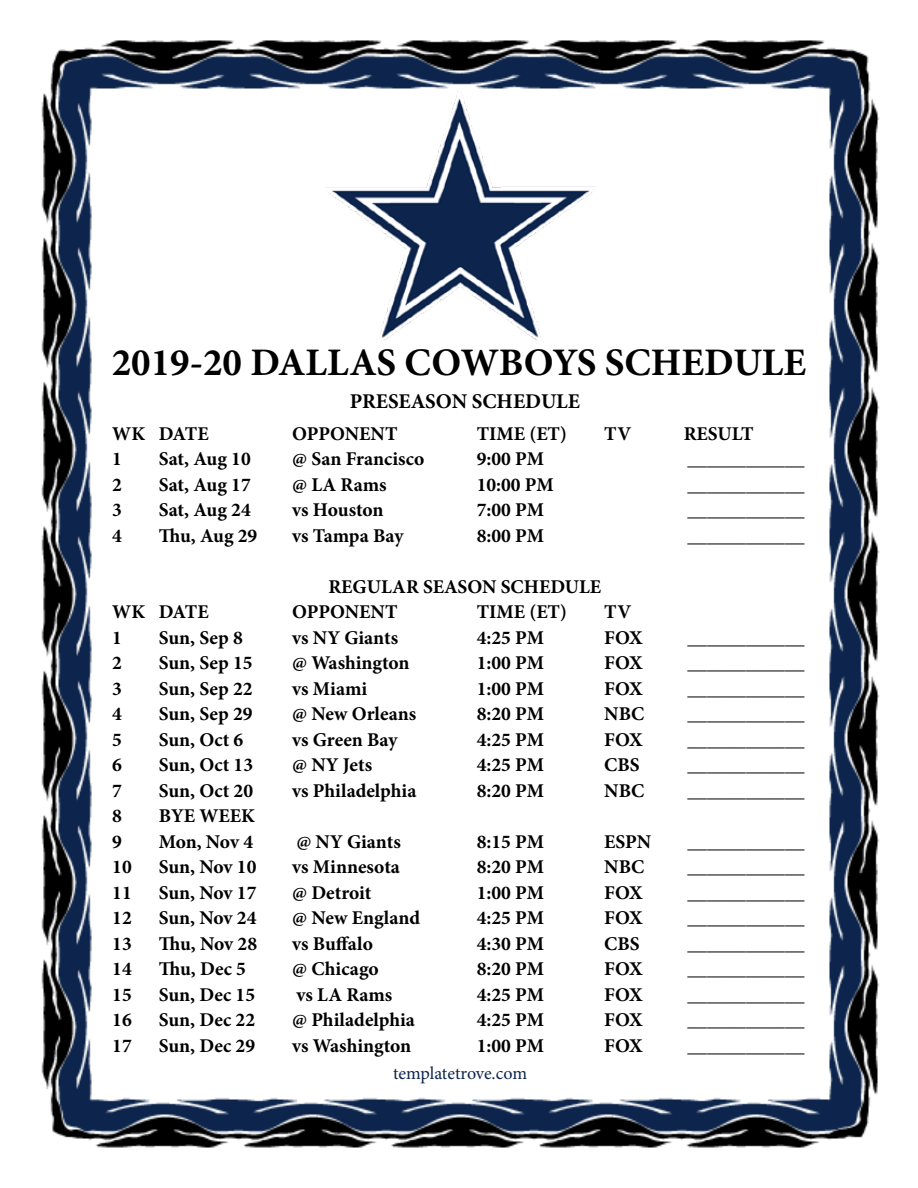
<style>
.page{position:relative;width:918px;height:1188px;background:#fff}
.page>*{position:absolute;margin:0;border:0;box-sizing:border-box;transform-origin:0 0}
.t1{font:700 39px "Minion Pro";color:#000}
.t2{font:700 21px "Minion Pro";color:#000}
.t3{font:700 19.5px "Minion Pro";color:#000}
.t4{font:18px "Minion Pro";letter-spacing:-.005em;color:#0d254c}
</style>
<div class="page">
<img style="left:41px;top:40px;width:839px;height:1108px">
<img style="left:325px;top:92px;width:271px;height:250px">
<h1 class="t1" style="left:112px;top:335px;width:696px">2019-20 DALLAS COWBOYS SCHEDULE</h1>
<p class="t2" style="left:350px;top:387px;width:232px">PRESEASON SCHEDULE</p>
<p class="t3" style="left:112px;top:420px;width:98px">WK DATE</p>
<p class="t3" style="left:292px;top:420px;width:107px">OPPONENT</p>
<p class="t3" style="left:477px;top:420px;width:92px">TIME (ET)</p>
<p class="t3" style="left:604px;top:420px;width:28px">TV</p>
<p class="t3" style="left:684px;top:420px;width:71px">RESULT</p>
<p class="t3" style="left:112px;top:445px;width:11px">1</p>
<p class="t3" style="left:159px;top:445px;width:94px">Sat, Aug 10</p>
<p class="t3" style="left:292px;top:445px;width:133px">@ San Francisco</p>
<p class="t3" style="left:477px;top:445px;width:69px">9:00 PM</p>
<p class="t3" style="left:688px;top:445px;width:118px">____________</p>
<p class="t3" style="left:112px;top:471px;width:11px">2</p>
<p class="t3" style="left:159px;top:471px;width:94px">Sat, Aug 17</p>
<p class="t3" style="left:292px;top:471px;width:96px">@ LA Rams</p>
<p class="t3" style="left:477px;top:471px;width:79px">10:00 PM</p>
<p class="t3" style="left:688px;top:471px;width:118px">____________</p>
<p class="t3" style="left:112px;top:496px;width:11px">3</p>
<p class="t3" style="left:159px;top:496px;width:94px">Sat, Aug 24</p>
<p class="t3" style="left:292px;top:496px;width:93px">vs Houston</p>
<p class="t3" style="left:477px;top:496px;width:69px">7:00 PM</p>
<p class="t3" style="left:688px;top:496px;width:118px">____________</p>
<p class="t3" style="left:112px;top:522px;width:11px">4</p>
<p class="t3" style="left:159px;top:522px;width:100px">Thu, Aug 29</p>
<p class="t3" style="left:292px;top:522px;width:113px">vs Tampa Bay</p>
<p class="t3" style="left:477px;top:522px;width:69px">8:00 PM</p>
<p class="t3" style="left:688px;top:522px;width:118px">____________</p>
<p class="t3" style="left:328px;top:573px;width:274px">REGULAR SEASON SCHEDULE</p>
<p class="t3" style="left:112px;top:598px;width:98px">WK DATE</p>
<p class="t3" style="left:292px;top:598px;width:107px">OPPONENT</p>
<p class="t3" style="left:477px;top:598px;width:92px">TIME (ET)</p>
<p class="t3" style="left:604px;top:598px;width:28px">TV</p>
<p class="t3" style="left:112px;top:624px;width:11px">1</p>
<p class="t3" style="left:159px;top:624px;width:86px">Sun, Sep 8</p>
<p class="t3" style="left:292px;top:624px;width:107px">vs NY Giants</p>
<p class="t3" style="left:477px;top:624px;width:69px">4:25 PM</p>
<p class="t3" style="left:604px;top:624px;width:40px">FOX</p>
<p class="t3" style="left:688px;top:624px;width:118px">____________</p>
<p class="t3" style="left:112px;top:649px;width:11px">2</p>
<p class="t3" style="left:159px;top:649px;width:95px">Sun, Sep 15</p>
<p class="t3" style="left:292px;top:649px;width:119px">@ Washington</p>
<p class="t3" style="left:477px;top:649px;width:69px">1:00 PM</p>
<p class="t3" style="left:604px;top:649px;width:40px">FOX</p>
<p class="t3" style="left:688px;top:649px;width:118px">____________</p>
<p class="t3" style="left:112px;top:675px;width:11px">3</p>
<p class="t3" style="left:159px;top:675px;width:95px">Sun, Sep 22</p>
<p class="t3" style="left:292px;top:675px;width:77px">vs Miami</p>
<p class="t3" style="left:477px;top:675px;width:69px">1:00 PM</p>
<p class="t3" style="left:604px;top:675px;width:40px">FOX</p>
<p class="t3" style="left:688px;top:675px;width:118px">____________</p>
<p class="t3" style="left:112px;top:700px;width:11px">4</p>
<p class="t3" style="left:159px;top:700px;width:95px">Sun, Sep 29</p>
<p class="t3" style="left:292px;top:700px;width:126px">@ New Orleans</p>
<p class="t3" style="left:477px;top:700px;width:69px">8:20 PM</p>
<p class="t3" style="left:604px;top:700px;width:42px">NBC</p>
<p class="t3" style="left:688px;top:700px;width:118px">____________</p>
<p class="t3" style="left:112px;top:726px;width:11px">5</p>
<p class="t3" style="left:159px;top:726px;width:86px">Sun, Oct 6</p>
<p class="t3" style="left:292px;top:726px;width:107px">vs Green Bay</p>
<p class="t3" style="left:477px;top:726px;width:69px">4:25 PM</p>
<p class="t3" style="left:604px;top:726px;width:40px">FOX</p>
<p class="t3" style="left:688px;top:726px;width:118px">____________</p>
<p class="t3" style="left:112px;top:751px;width:11px">6</p>
<p class="t3" style="left:159px;top:751px;width:96px">Sun, Oct 13</p>
<p class="t3" style="left:292px;top:751px;width:81px">@ NY Jets</p>
<p class="t3" style="left:477px;top:751px;width:69px">4:25 PM</p>
<p class="t3" style="left:604px;top:751px;width:37px">CBS</p>
<p class="t3" style="left:688px;top:751px;width:118px">____________</p>
<p class="t3" style="left:112px;top:777px;width:11px">7</p>
<p class="t3" style="left:159px;top:777px;width:96px">Sun, Oct 20</p>
<p class="t3" style="left:292px;top:777px;width:126px">vs Philadelphia</p>
<p class="t3" style="left:477px;top:777px;width:69px">8:20 PM</p>
<p class="t3" style="left:604px;top:777px;width:42px">NBC</p>
<p class="t3" style="left:688px;top:777px;width:118px">____________</p>
<p class="t3" style="left:112px;top:802px;width:11px">8</p>
<p class="t3" style="left:159px;top:802px;width:98px">BYE WEEK</p>
<p class="t3" style="left:112px;top:828px;width:11px">9</p>
<p class="t3" style="left:159px;top:828px;width:96px">Mon, Nov 4</p>
<p class="t3" style="left:296px;top:828px;width:106px">@ NY Giants</p>
<p class="t3" style="left:477px;top:828px;width:69px">8:15 PM</p>
<p class="t3" style="left:604px;top:828px;width:48px">ESPN</p>
<p class="t3" style="left:688px;top:828px;width:118px">____________</p>
<p class="t3" style="left:112px;top:853px;width:21px">10</p>
<p class="t3" style="left:159px;top:853px;width:99px">Sun, Nov 10</p>
<p class="t3" style="left:292px;top:853px;width:109px">vs Minnesota</p>
<p class="t3" style="left:477px;top:853px;width:69px">8:20 PM</p>
<p class="t3" style="left:604px;top:853px;width:42px">NBC</p>
<p class="t3" style="left:688px;top:853px;width:118px">____________</p>
<p class="t3" style="left:112px;top:879px;width:21px">11</p>
<p class="t3" style="left:159px;top:879px;width:99px">Sun, Nov 17</p>
<p class="t3" style="left:292px;top:879px;width:81px">@ Detroit</p>
<p class="t3" style="left:477px;top:879px;width:69px">1:00 PM</p>
<p class="t3" style="left:604px;top:879px;width:40px">FOX</p>
<p class="t3" style="left:688px;top:879px;width:118px">____________</p>
<p class="t3" style="left:112px;top:904px;width:21px">12</p>
<p class="t3" style="left:159px;top:904px;width:99px">Sun, Nov 24</p>
<p class="t3" style="left:292px;top:904px;width:129px">@ New England</p>
<p class="t3" style="left:477px;top:904px;width:69px">4:25 PM</p>
<p class="t3" style="left:604px;top:904px;width:40px">FOX</p>
<p class="t3" style="left:688px;top:904px;width:118px">____________</p>
<p class="t3" style="left:112px;top:930px;width:21px">13</p>
<p class="t3" style="left:159px;top:930px;width:100px">Thu, Nov 28</p>
<p class="t3" style="left:292px;top:930px;width:82px">vs Buffalo</p>
<p class="t3" style="left:477px;top:930px;width:69px">4:30 PM</p>
<p class="t3" style="left:604px;top:930px;width:37px">CBS</p>
<p class="t3" style="left:688px;top:930px;width:118px">____________</p>
<p class="t3" style="left:112px;top:955px;width:21px">14</p>
<p class="t3" style="left:159px;top:955px;width:89px">Thu, Dec 5</p>
<p class="t3" style="left:292px;top:955px;width:88px">@ Chicago</p>
<p class="t3" style="left:477px;top:955px;width:69px">8:20 PM</p>
<p class="t3" style="left:604px;top:955px;width:40px">FOX</p>
<p class="t3" style="left:688px;top:955px;width:118px">____________</p>
<p class="t3" style="left:112px;top:981px;width:21px">15</p>
<p class="t3" style="left:159px;top:981px;width:98px">Sun, Dec 15</p>
<p class="t3" style="left:296px;top:981px;width:97px">vs LA Rams</p>
<p class="t3" style="left:477px;top:981px;width:69px">4:25 PM</p>
<p class="t3" style="left:604px;top:981px;width:40px">FOX</p>
<p class="t3" style="left:688px;top:981px;width:118px">____________</p>
<p class="t3" style="left:112px;top:1006px;width:21px">16</p>
<p class="t3" style="left:159px;top:1006px;width:98px">Sun, Dec 22</p>
<p class="t3" style="left:292px;top:1006px;width:124px">@ Philadelphia</p>
<p class="t3" style="left:477px;top:1006px;width:69px">4:25 PM</p>
<p class="t3" style="left:604px;top:1006px;width:40px">FOX</p>
<p class="t3" style="left:688px;top:1006px;width:118px">____________</p>
<p class="t3" style="left:112px;top:1032px;width:21px">17</p>
<p class="t3" style="left:159px;top:1032px;width:98px">Sun, Dec 29</p>
<p class="t3" style="left:292px;top:1032px;width:120px">vs Washington</p>
<p class="t3" style="left:477px;top:1032px;width:69px">1:00 PM</p>
<p class="t3" style="left:604px;top:1032px;width:40px">FOX</p>
<p class="t3" style="left:688px;top:1032px;width:118px">____________</p>
<p class="t4" style="left:393px;top:1061px;width:136px">templatetrove.com</p>
</div>
